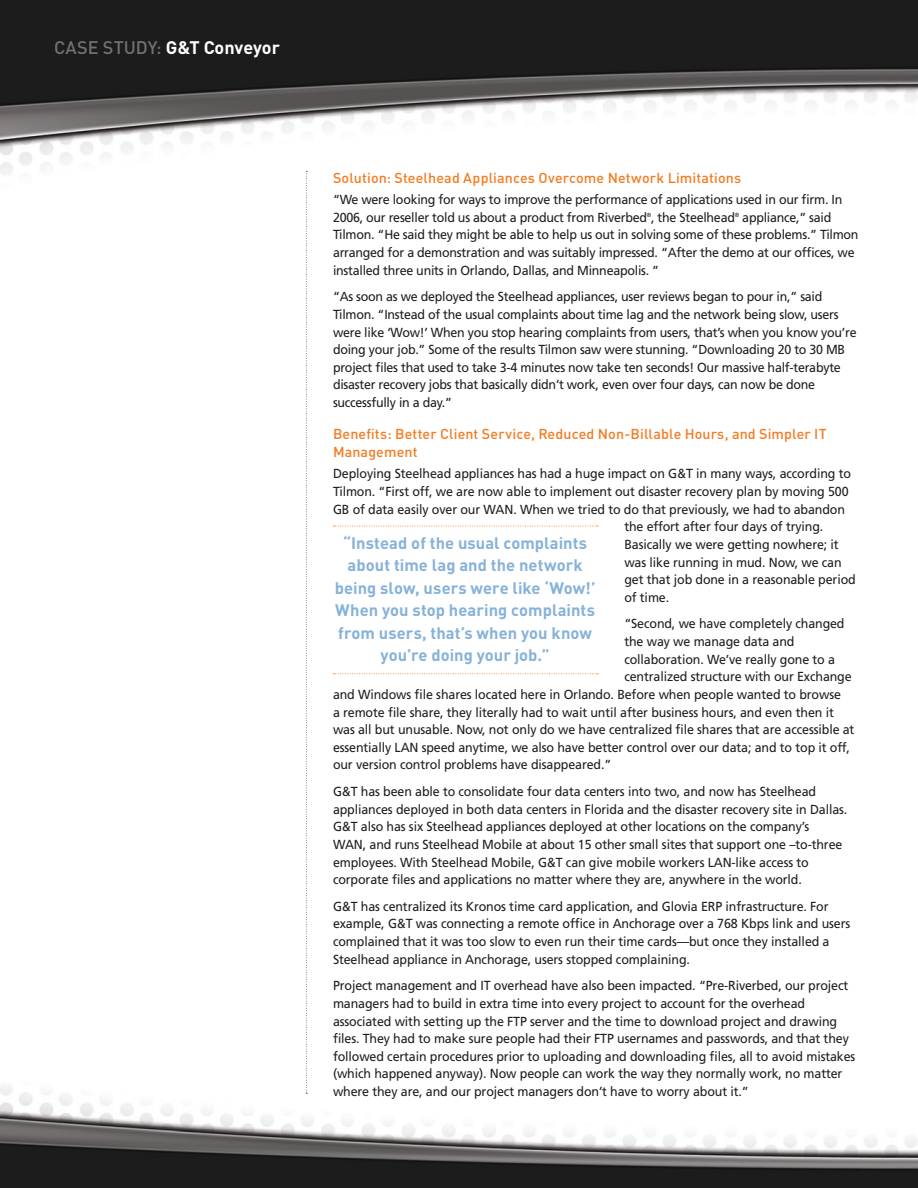
<style>
.page{position:relative;width:918px;height:1188px;background:#fff}
.page>*{position:absolute;margin:0;border:0;box-sizing:border-box;transform-origin:0 0}
.Head_1{font:700 18px "DIN";letter-spacing:-.005em;color:#fff}
.Pull_Quote{font:700 16.5px/22.5px "DIN";letter-spacing:.005em;color:#86b2d9;text-align:center}
.Head_2{font:500 14.25px/17.9px "DIN";letter-spacing:.01em;color:#f47b21}
.Body{font:13.2px/17.7px "Frutiger";letter-spacing:-.01em;color:#231f20;scale:.95 1}
.Body-2{font:5.85px "Frutiger";color:#231f20;scale:.95 1}
.s1{font-weight:500;color:#717074}
</style>
<div class="page">
<img style="left:0;top:0;width:918px;height:175px">
<img style="left:0;top:1085px;width:918px;height:103px">
<svg style="left:306px;top:171px;width:1px;height:923px"></svg>
<svg style="left:333px;top:526px;width:265px;height:1px"></svg>
<svg style="left:333px;top:673px;width:265px;height:1px"></svg>
<p class="Head_1" style="left:54px;top:36px;width:227px"><span class="s1">CASE STUDY:</span> G&amp;T Conveyor</p>
<p class="Head_2" style="left:333px;top:168px;width:410px">Solution: Steelhead Appliances Overcome Network Limitations</p>
<p class="Body" style="left:333px;top:191px;width:538px">“We were looking for ways to improve the performance of applications used in our firm. In<br>2006, our reseller told us about a product from Riverbed , the Steelhead</p>
<p class="Body" style="left:333px;top:208px;width:555px;text-indent:409px">appliance,” said Tilmon. “He said they might be able to help us out in solving some of these problems.” Tilmon arranged for a demonstration and was suitably impressed. “After the demo at our offices, we installed three units in Orlando, Dallas, and Minneapolis. ”</p>
<p class="Body" style="left:333px;top:288px;width:553px">“As soon as we deployed the Steelhead appliances, user reviews began to pour in,” said Tilmon. “Instead of the usual complaints about time lag and the network being slow, users were like ‘Wow!’ When you stop hearing complaints from users, that’s when you know you’re doing your job.” Some of the results Tilmon saw were stunning. “Downloading 20 to 30 MB project files that used to take 3-4 minutes now take ten seconds! Our massive half-terabyte disaster recovery jobs that basically didn’t work, even over four days, can now be done successfully in a day.”</p>
<p class="Head_2" style="left:333px;top:425px;width:495px">Benefits: Better Client Service, Reduced Non-Billable Hours, and Simpler IT<br>Management</p>
<p class="Body" style="left:333px;top:465px;width:547px">Deploying Steelhead appliances has had a huge impact on G&amp;T in many ways, according to</p>
<p class="Body" style="left:333px;top:483px;width:544px">Tilmon. “First off, we are now able to implement out disaster recovery plan by moving 500</p>
<p class="Body" style="left:333px;top:500px;width:541px">GB of data easily over our WAN. When we tried to do that previously, we had to abandon</p>
<p class="Body" style="left:624px;top:518px;width:211px">the effort after four days of trying.</p>
<p class="Body" style="left:624px;top:535px;width:227px">Basically we were getting nowhere; it</p>
<p class="Body" style="left:624px;top:553px;width:230px">was like running in mud. Now, we can</p>
<p class="Body" style="left:624px;top:571px;width:245px">get that job done in a reasonable period</p>
<p class="Body" style="left:624px;top:588px;width:49px">of time.</p>
<p class="Body" style="left:624px;top:615px;width:233px">“Second, we have completely changed</p>
<p class="Body" style="left:624px;top:633px;width:181px">the way we manage data and</p>
<p class="Body" style="left:624px;top:650px;width:223px">collaboration. We’ve really gone to a</p>
<p class="Body" style="left:624px;top:668px;width:241px">centralized structure with our Exchange</p>
<p class="Body" style="left:333px;top:685px;width:536px">and Windows file shares located here in Orlando. Before when people wanted to browse</p>
<p class="Body" style="left:333px;top:703px;width:529px">a remote file share, they literally had to wait until after business hours, and even then it</p>
<p class="Body" style="left:333px;top:721px;width:550px">was all but unusable. Now, not only do we have centralized file shares that are accessible at</p>
<p class="Body" style="left:333px;top:738px;width:546px">essentially LAN speed anytime, we also have better control over our data; and to top it off,</p>
<p class="Body" style="left:333px;top:756px;width:294px">our version control problems have disappeared.”</p>
<p class="Body" style="left:333px;top:783px;width:543px">G&amp;T has been able to consolidate four data centers into two, and now has Steelhead appliances deployed in both data centers in Florida and the disaster recovery site in Dallas.<br>G&amp;T also has six Steelhead appliances deployed at other locations on the company’s<br>WAN, and runs Steelhead Mobile at about 15 other small sites that support one –to-three employees. With Steelhead Mobile, G&amp;T can give mobile workers LAN-like access to corporate files and applications no matter where they are, anywhere in the world.</p>
<p class="Body" style="left:333px;top:897px;width:546px">G&amp;T has centralized its Kronos time card application, and Glovia ERP infrastructure. For example, G&amp;T was connecting a remote office in Anchorage over a 768 Kbps link and users complained that it was too slow to even run their time cards—but once they installed a Steelhead appliance in Anchorage, users stopped complaining.</p>
<p class="Body" style="left:333px;top:977px;width:551px">Project management and IT overhead have also been impacted. “Pre-Riverbed, our project managers had to build in extra time into every project to account for the overhead associated with setting up the FTP server and the time to download project and drawing files. They had to make sure people had their FTP usernames and passwords, and that they followed certain procedures prior to uploading and downloading files, all to avoid mistakes (which happened anyway). Now people can work the way they normally work, no matter where they are, and our project managers don’t have to worry about it.”</p>
<p class="Body-2" style="left:647px;top:211px;width:6px">®</p>
<p class="Body-2" style="left:735px;top:211px;width:6px">®</p>
<p class="Pull_Quote" style="left:335px;top:531px;width:262px">“Instead of the usual complaints about time lag and the network being slow, users were like ‘Wow!’<br>When you stop hearing complaints from users, that’s when you know you’re doing your job.”</p>
</div>
